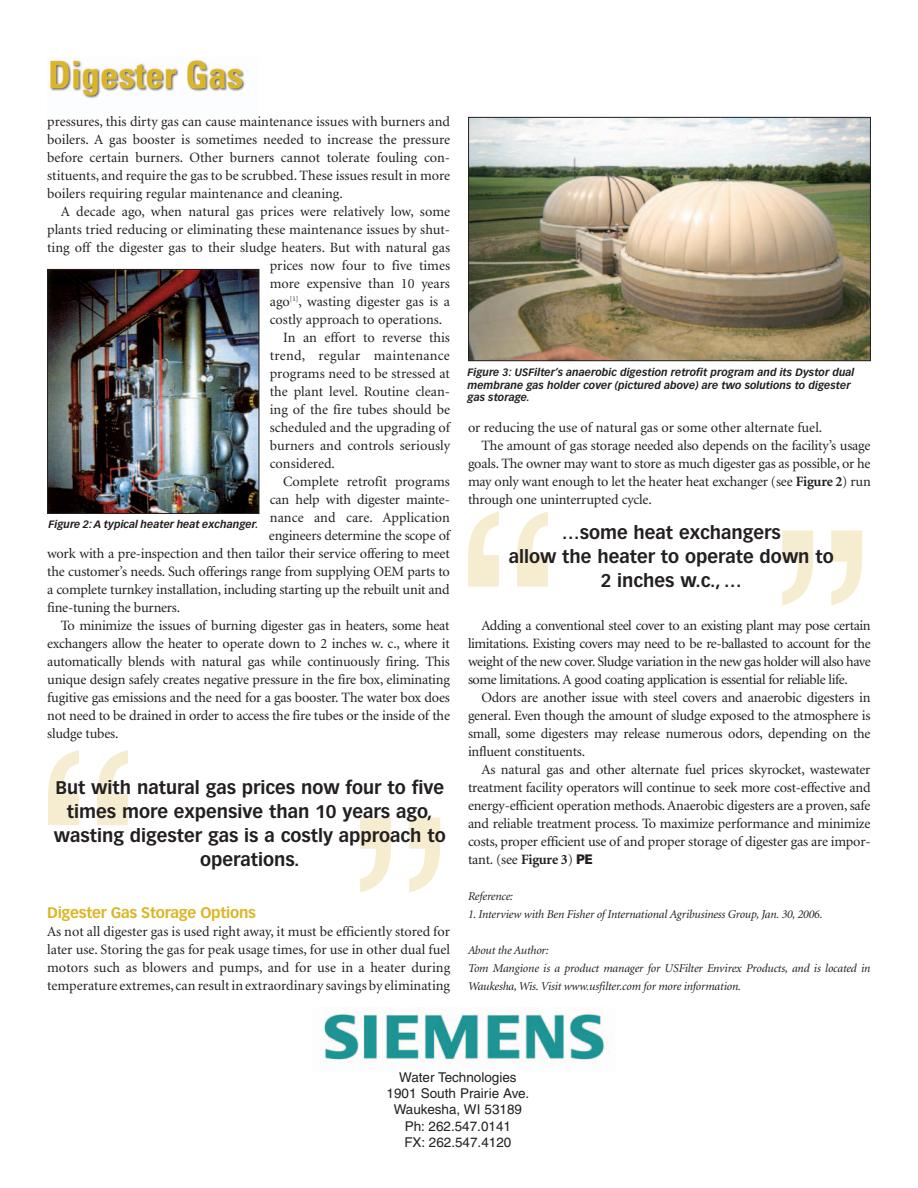
<style>
.page{position:relative;width:918px;height:1188px;background:#fff}
.page>*{position:absolute;margin:0;border:0;box-sizing:border-box;transform-origin:0 0}
.t1{font:297.15px "Helvetica";color:#f6edd0}
.t2{font:700 18px/24px "Vectora LH";color:#231f20;text-align:center}
.t3{font:700 15px "Vectora LH";letter-spacing:-.02em;color:#dbb626}
.t4{font:14.25px/18px "Minion";letter-spacing:-.015em;color:#231f20;text-align:justify}
.t5{font:14.25px "Minion";letter-spacing:.02em;color:#231f20}
.t6{font:14.25px "Minion";letter-spacing:.005em;color:#231f20}
.t7{font:13.5px/16.2px "Helvetica";color:#231f20;text-align:center}
.t8{font:italic 12px/18px "Minion";letter-spacing:-.015em;color:#231f20}
.t9{font:italic 700 10.5px/12.6px "Vectora LH";color:#231f20}
.s1{font-weight:700}
.s2{font-family:"Vectora LH";font-weight:900;font-size:13.5px}
</style>
<div class="page">
<img style="left:50px;top:60px;width:195px;height:39px">
<img style="left:324px;top:1013px;width:285px;height:48px">
<img style="left:470px;top:119px;width:399px;height:240px">
<div style="left:468px;top:117px;width:403px;height:244px;border:1px solid #231f20"></div>
<img style="left:49px;top:271px;width:208px;height:241px">
<div style="left:47px;top:269px;width:212px;height:245px;border:1px solid #231f20"></div>
<p class="t4" style="left:47px;top:114px;width:404px">pressures, this dirty gas can cause maintenance issues with burners and boilers. A gas booster is sometimes needed to increase the pressure before certain burners. Other burners cannot tolerate fouling con&shy;stituents, and require the gas to be scrubbed. These issues result in more boilers requiring regular maintenance and cleaning.</p>
<p class="t4" style="left:61px;top:204px;width:391px">A decade ago, when natural gas prices were relatively low, some</p>
<p class="t4" style="left:47px;top:222px;width:404px">plants tried reducing or eliminating these maintenance issues by shut-</p>
<p class="t4" style="left:47px;top:240px;width:404px">ting off the digester gas to their sludge heaters. But with natural gas</p>
<p class="t4" style="left:270px;top:258px;width:182px">prices now four to five times</p>
<p class="t4" style="left:270px;top:276px;width:182px">more expensive than 10 years</p>
<p class="t4" style="left:270px;top:294px;width:182px">ago<sup>[1]</sup>, wasting digester gas is a</p>
<p class="t4" style="left:270px;top:312px;width:174px">costly approach to operations.</p>
<p class="t4" style="left:283px;top:330px;width:168px">In an effort to reverse this</p>
<p class="t5" style="left:270px;top:350px;width:182px">trend, regular maintenance</p>
<p class="t4" style="left:270px;top:366px;width:182px">programs need to be stressed at</p>
<p class="t4" style="left:270px;top:384px;width:182px">the plant level. Routine clean-</p>
<p class="t4" style="left:270px;top:402px;width:182px">ing of the fire tubes should be</p>
<p class="t4" style="left:270px;top:420px;width:182px">scheduled and the upgrading of</p>
<p class="t4" style="left:270px;top:438px;width:182px">burners and controls seriously</p>
<p class="t4" style="left:270px;top:456px;width:67px">considered.</p>
<p class="t4" style="left:283px;top:474px;width:168px">Complete retrofit programs</p>
<p class="t4" style="left:270px;top:492px;width:182px">can help with digester mainte-</p>
<p class="t6" style="left:270px;top:512px;width:182px">nance and care. Application</p>
<p class="t4" style="left:269px;top:528px;width:183px">engineers determine the scope of</p>
<p class="t4" style="left:47px;top:546px;width:404px">work with a pre-inspection and then tailor their service offering to meet</p>
<p class="t4" style="left:47px;top:564px;width:404px">the customer’s needs. Such offerings range from supplying OEM parts to</p>
<p class="t4" style="left:47px;top:582px;width:404px">a complete turnkey installation, including starting up the rebuilt unit and</p>
<p class="t4" style="left:47px;top:600px;width:135px">fine-tuning the burners.</p>
<p class="t4" style="left:61px;top:618px;width:391px">To minimize the issues of burning digester gas in heaters, some heat</p>
<p class="t4" style="left:47px;top:636px;width:404px">exchangers allow the heater to operate down to 2 inches w. c., where it</p>
<p class="t4" style="left:47px;top:654px;width:404px">automatically blends with natural gas while continuously firing. This</p>
<p class="t4" style="left:47px;top:672px;width:404px">unique design safely creates negative pressure in the fire box, eliminating</p>
<p class="t4" style="left:47px;top:690px;width:404px">fugitive gas emissions and the need for a gas booster. The water box does</p>
<p class="t4" style="left:47px;top:708px;width:404px">not need to be drained in order to access the fire tubes or the inside of the</p>
<p class="t4" style="left:47px;top:726px;width:73px">sludge tubes.</p>
<p class="t9" style="left:48px;top:518px;width:212px">Figure 2: A typical heater heat exchanger.</p>
<h1 class="t1" style="left:37px;top:785px;width:416px">“ ”</h1>
<p class="t2" style="left:54px;top:777px;width:394px">But with natural gas prices now four to five times more expensive than 10 years ago, wasting digester gas is a costly approach to operations.</p>
<p class="t3" style="left:47px;top:906px;width:210px">Digester Gas Storage Options</p>
<p class="t4" style="left:47px;top:924px;width:405px">As not all digester gas is used right away, it must be efficiently stored for later use. Storing the gas for peak usage times, for use in other dual fuel motors such as blowers and pumps, and for use in a heater during temperature extremes, can result in extraordinary savings by eliminating</p>
<p class="t9" style="left:467px;top:367px;width:388px">Figure 3: USFilter’s anaerobic digestion retrofit program and its Dystor dual membrane gas holder cover (pictured above) are two solutions to digester gas storage.</p>
<p class="t4" style="left:468px;top:420px;width:356px">or reducing the use of natural gas or some other alternate fuel.</p>
<p class="t4" style="left:482px;top:438px;width:390px">The amount of gas storage needed also depends on the facility’s usage</p>
<p class="t4" style="left:468px;top:456px;width:404px">goals. The owner may want to store as much digester gas as possible, or he</p>
<p class="t4" style="left:468px;top:474px;width:404px">may only want enough to let the heater heat exchanger (see <span class="s1">Figure 2</span>) run</p>
<p class="t4" style="left:468px;top:492px;width:185px">through one uninterrupted cycle.</p>
<h1 class="t1" style="left:457px;top:522px;width:418px">“ ”</h1>
<p class="t2" style="left:509px;top:522px;width:327px">…some heat exchangers<br>allow the heater to operate down to<br>2 inches w.c., …</p>
<p class="t4" style="left:468px;top:618px;width:404px;text-indent:14px">Adding a conventional steel cover to an existing plant may pose certain limitations. Existing covers may need to be re-ballasted to account for the weight of the new cover. Sludge variation in the new gas holder will also have some limitations. A good coating application is essential for reliable life.</p>
<p class="t4" style="left:468px;top:690px;width:404px;text-indent:13px">Odors are another issue with steel covers and anaerobic digesters in general. Even though the amount of sludge exposed to the atmosphere is small, some digesters may release numerous odors, depending on the influent constituents.</p>
<p class="t4" style="left:468px;top:762px;width:404px;text-indent:14px">As natural gas and other alternate fuel prices skyrocket, wastewater treatment facility operators will continue to seek more cost-effective and energy-efficient operation methods. Anaerobic digesters are a proven, safe and reliable treatment process. To maximize performance and minimize costs, proper efficient use of and proper storage of digester gas are impor&shy;tant. (see <span class="s1">Figure 3</span>) <span class="s2">PE</span></p>
<p class="t8" style="left:468px;top:888px;width:47px">Reference:</p>
<p class="t8" style="left:468px;top:906px;width:356px">1. Interview with Ben Fisher of International Agribusiness Group, Jan. 30, 2006.</p>
<p class="t8" style="left:468px;top:942px;width:404px">About the Author:<br>Tom Mangione is a product manager for USFilter Envirex Products, and is located in<br>Waukesha, Wis. Visit www.usfilter.com for more information.</p>
<p class="t7" style="left:387px;top:1070px;width:144px">Water Technologies<br>1901 South Prairie Ave.<br>Waukesha, WI 53189<br>Ph: 262.547.0141<br>FX: 262.547.4120</p>
</div>
